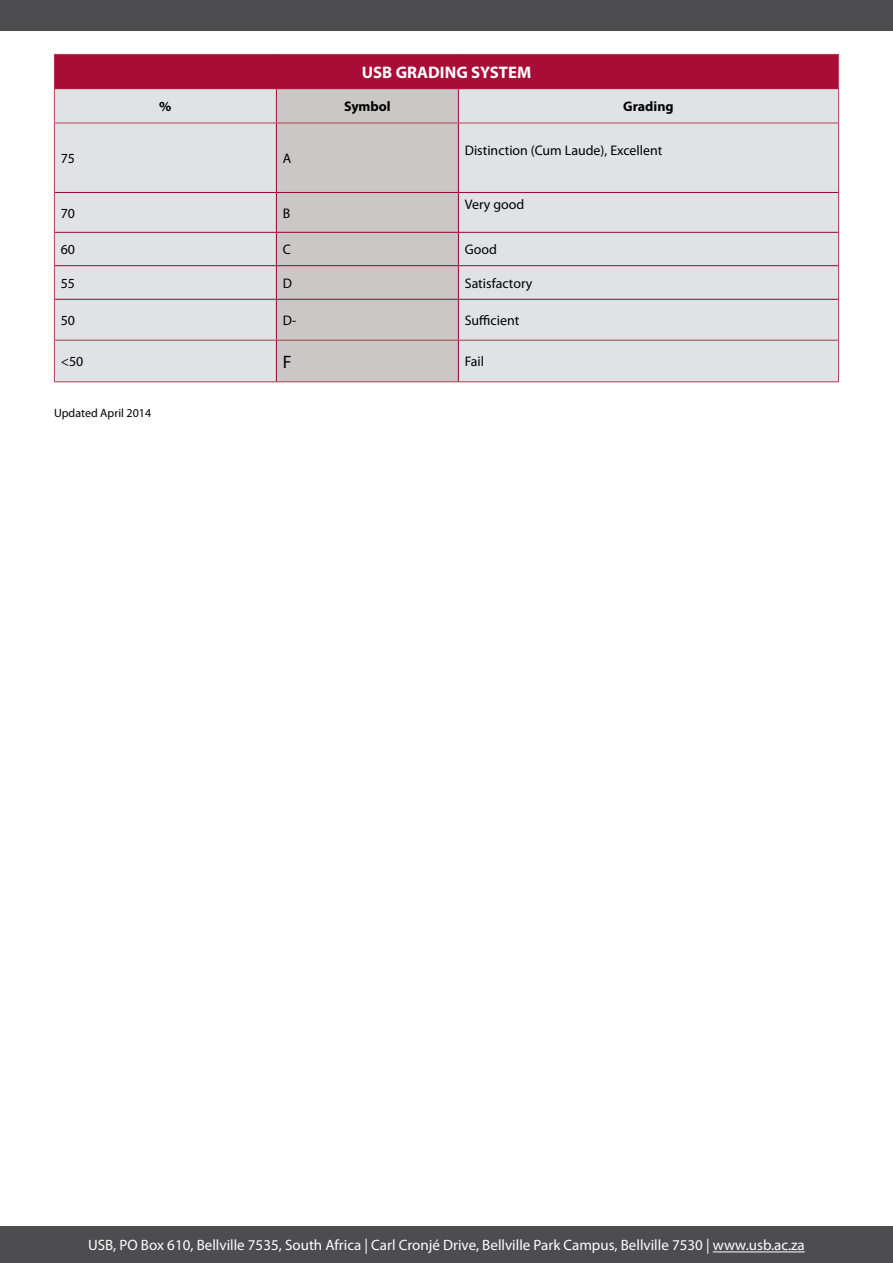
<style>
.page{position:relative;width:893px;height:1263px;background:#fff}
.page>*{position:absolute;margin:0;border:0;box-sizing:border-box;transform-origin:0 0}
.t1{font:18px "Myriad Pro";color:#000}
.t2{font:700 16.8px "Myriad Pro";color:#fff}
.t3{font:15px "Myriad Pro";color:#fff}
.t4{font:13.95px "Myriad Pro";color:#000}
.t5{font:700 13.95px "Myriad Pro";color:#000}
.t6{font:12px "Myriad Pro";color:#000}
</style>
<div class="page">
<div style="left:0;top:1227px;width:893px;height:36px;background:#4d4d4f"></div>
<div style="left:0;top:0;width:893px;height:30px;background:#4d4d4f"></div>
<hr style="left:713px;top:1251px;width:92px;height:1px;background:#fff">
<div style="left:54px;top:54px;width:785px;height:35px;background:#a90c37"></div>
<div style="left:55px;top:89px;width:783px;height:292px;background:#dfe3e6"></div>
<div style="left:277px;top:89px;width:181px;height:292px;background:#cac7c6"></div>
<hr style="left:54px;top:123px;width:1px;height:69px;background:#a83f48">
<hr style="left:838px;top:123px;width:1px;height:69px;background:#a83f48">
<hr style="left:54px;top:192px;width:1px;height:40px;background:#a83f48">
<hr style="left:838px;top:192px;width:1px;height:40px;background:#a83f48">
<hr style="left:54px;top:232px;width:1px;height:34px;background:#a83f48">
<hr style="left:838px;top:232px;width:1px;height:34px;background:#a83f48">
<hr style="left:54px;top:266px;width:1px;height:33px;background:#a83f48">
<hr style="left:838px;top:266px;width:1px;height:33px;background:#a83f48">
<hr style="left:54px;top:299px;width:1px;height:41px;background:#a83f48">
<hr style="left:838px;top:299px;width:1px;height:41px;background:#a83f48">
<hr style="left:54px;top:340px;width:222px;height:1px;background:#a83f48">
<hr style="left:54px;top:341px;width:1px;height:40px;background:#a83f48">
<hr style="left:276px;top:340px;width:182px;height:1px;background:#a83f48">
<hr style="left:458px;top:340px;width:381px;height:1px;background:#a83f48">
<hr style="left:838px;top:341px;width:1px;height:40px;background:#a83f48">
<hr style="left:54px;top:381px;width:222px;height:1px;background:#a83f48">
<hr style="left:276px;top:381px;width:182px;height:1px;background:#a83f48">
<hr style="left:458px;top:381px;width:381px;height:1px;background:#a83f48">
<hr style="left:276px;top:123px;width:1px;height:69px;background:#96042e">
<hr style="left:458px;top:123px;width:1px;height:69px;background:#96042e">
<hr style="left:55px;top:192px;width:221px;height:1px;background:#96042e">
<hr style="left:276px;top:192px;width:182px;height:1px;background:#96042e">
<hr style="left:276px;top:193px;width:1px;height:39px;background:#96042e">
<hr style="left:458px;top:192px;width:380px;height:1px;background:#96042e">
<hr style="left:458px;top:193px;width:1px;height:39px;background:#96042e">
<hr style="left:55px;top:232px;width:221px;height:1px;background:#96042e">
<hr style="left:276px;top:232px;width:182px;height:1px;background:#96042e">
<hr style="left:276px;top:233px;width:1px;height:32px;background:#96042e">
<hr style="left:458px;top:232px;width:380px;height:1px;background:#96042e">
<hr style="left:458px;top:233px;width:1px;height:32px;background:#96042e">
<hr style="left:55px;top:265px;width:221px;height:1px;background:#96042e">
<hr style="left:276px;top:265px;width:182px;height:1px;background:#96042e">
<hr style="left:276px;top:266px;width:1px;height:33px;background:#96042e">
<hr style="left:458px;top:265px;width:380px;height:1px;background:#96042e">
<hr style="left:458px;top:266px;width:1px;height:33px;background:#96042e">
<hr style="left:55px;top:299px;width:221px;height:1px;background:#96042e">
<hr style="left:276px;top:299px;width:182px;height:1px;background:#96042e">
<hr style="left:276px;top:300px;width:1px;height:40px;background:#96042e">
<hr style="left:458px;top:299px;width:380px;height:1px;background:#96042e">
<hr style="left:458px;top:300px;width:1px;height:40px;background:#96042e">
<hr style="left:276px;top:341px;width:1px;height:40px;background:#96042e">
<hr style="left:458px;top:341px;width:1px;height:40px;background:#96042e">
<hr style="left:54px;top:54px;width:222px;height:1px;background:#b84650">
<hr style="left:54px;top:55px;width:1px;height:34px;background:#b84650">
<hr style="left:276px;top:54px;width:182px;height:1px;background:#b84650">
<hr style="left:458px;top:54px;width:381px;height:1px;background:#b84650">
<hr style="left:838px;top:55px;width:1px;height:34px;background:#b84650">
<hr style="left:54px;top:89px;width:1px;height:34px;background:#b84650">
<hr style="left:838px;top:89px;width:1px;height:34px;background:#b84650">
<hr style="left:54px;top:123px;width:222px;height:1px;background:#b84650">
<hr style="left:276px;top:123px;width:182px;height:1px;background:#b84650">
<hr style="left:458px;top:123px;width:381px;height:1px;background:#b84650">
<hr style="left:276px;top:89px;width:1px;height:34px;background:#a90c37">
<hr style="left:458px;top:89px;width:1px;height:34px;background:#a90c37">
<p class="t2" style="left:362px;top:61px;width:171px">USB GRADING SYSTEM</p>
<p class="t5" style="left:159px;top:97px;width:14px">%</p>
<p class="t5" style="left:344px;top:97px;width:48px">Symbol</p>
<p class="t5" style="left:623px;top:97px;width:52px">Grading</p>
<p class="t4" style="left:61px;top:150px;width:16px">75</p>
<p class="t4" style="left:283px;top:150px;width:10px">A</p>
<p class="t4" style="left:61px;top:204px;width:16px">70</p>
<p class="t4" style="left:283px;top:204px;width:9px">B</p>
<p class="t4" style="left:465px;top:141px;width:199px">Distinction (Cum Laude), Excellent</p>
<p class="t4" style="left:465px;top:196px;width:61px">Very good</p>
<p class="t4" style="left:61px;top:241px;width:16px">60</p>
<p class="t4" style="left:283px;top:241px;width:10px">C</p>
<p class="t4" style="left:465px;top:241px;width:34px">Good</p>
<p class="t4" style="left:61px;top:274px;width:16px">55</p>
<p class="t4" style="left:283px;top:274px;width:11px">D</p>
<p class="t4" style="left:465px;top:274px;width:69px">Satisfactory</p>
<p class="t4" style="left:61px;top:312px;width:16px">50</p>
<p class="t4" style="left:283px;top:312px;width:15px">D-</p>
<p class="t4" style="left:465px;top:312px;width:56px">Sufficient</p>
<p class="t4" style="left:61px;top:353px;width:24px">&lt;50</p>
<p class="t1" style="left:283px;top:351px;width:10px">F</p>
<p class="t4" style="left:465px;top:353px;width:21px">Fail</p>
<p class="t6" style="left:54px;top:406px;width:99px">Updated April 2014</p>
<p class="t3" style="left:88px;top:1236px;width:718px">USB, PO Box 610, Bellville 7535, South Africa | Carl Cronjé Drive, Bellville Park Campus, Bellville 7530 | www.usb.ac.za</p>
</div>
